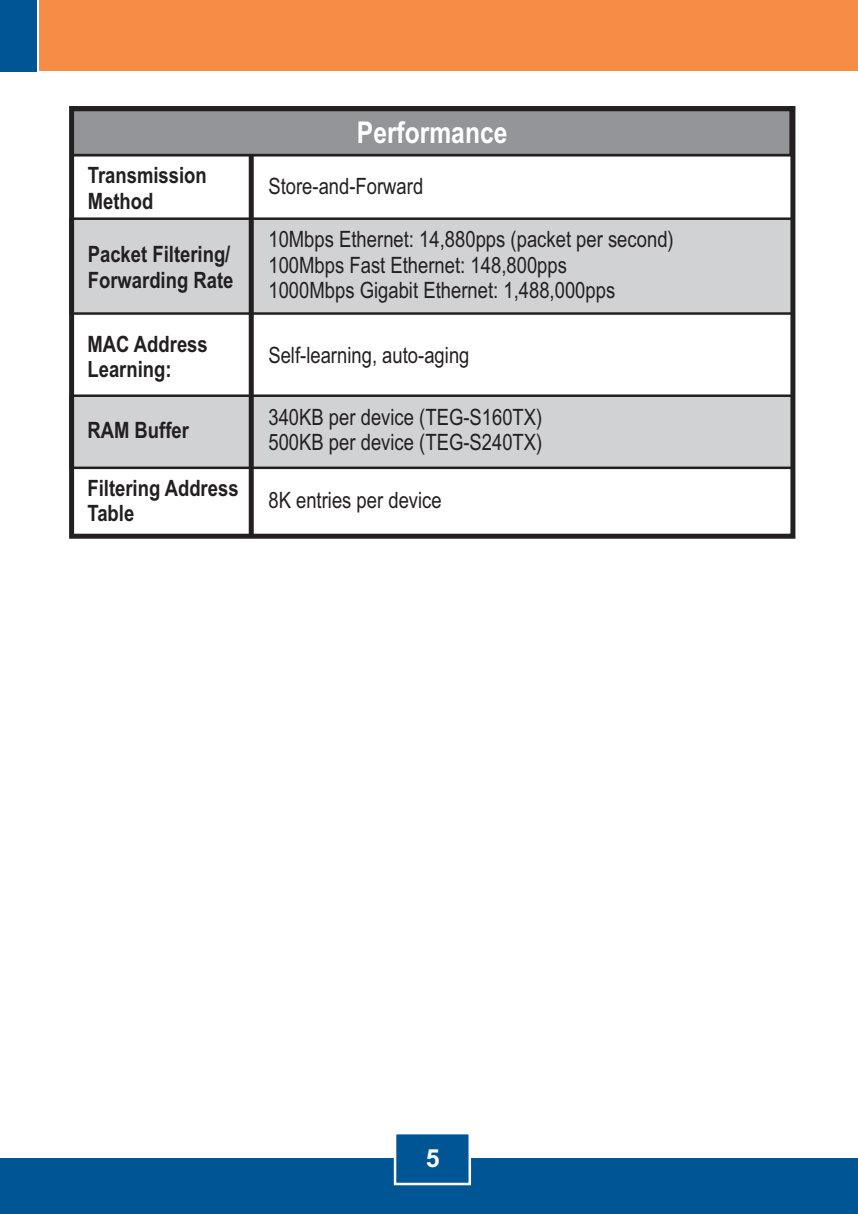
<style>
.page{position:relative;width:858px;height:1214px;background:#fff}
.page>*{position:absolute;margin:0;border:0;box-sizing:border-box;transform-origin:0 0}
.t1{font:700 30px "Arial Narrow";color:#fff}
.t2{font:700 25px "Arial";color:#fff}
.t3{font:22.5px/25.5px "Arial Narrow";color:#231f20}
.t4{font:700 22.5px/25.8px "Arial Narrow";color:#231f20}
</style>
<div class="page">
<svg style="left:75px;top:216px;width:714px;height:100px;fill:#d1d2d4"></svg>
<div style="left:0;top:1158px;width:858px;height:55px;background:#005595"></div>
<div style="left:39px;top:0;width:819px;height:71px;background:#f68c45"></div>
<div style="left:0;top:0;width:36px;height:71px;background:#005595"></div>
<svg style="left:393px;top:1134px;width:79px;height:52px"></svg>
<svg style="left:75px;top:393px;width:714px;height:77px;fill:#d1d2d4"></svg>
<svg style="left:75px;top:112px;width:714px;height:45px"></svg>
<div style="left:249px;top:155px;width:5px;height:380px;background:#231f20"></div>
<div style="left:69px;top:106px;width:726px;height:432px;border:5px solid #231f20"></div>
<h1 class="t1" style="left:357px;top:121px;width:152px">Performance</h1>
<p class="t4" style="left:88px;top:164px;width:120px">Transmission<br>Method</p>
<p class="t3" style="left:268px;top:175px;width:156px">Store-and-Forward</p>
<p class="t4" style="left:88px;top:243px;width:147px">Packet Filtering/<br>Forwarding Rate</p>
<p class="t3" style="left:268px;top:229px;width:407px">10Mbps Ethernet: 14,880pps (packet per second)<br>100Mbps Fast Ethernet: 148,800pps<br>1000Mbps Gigabit Ethernet: 1,488,000pps</p>
<p class="t4" style="left:87px;top:333px;width:122px">MAC Address<br>Learning:</p>
<p class="t3" style="left:268px;top:344px;width:203px">Self-learning, auto-aging</p>
<p class="t4" style="left:87px;top:419px;width:103px">RAM Buffer</p>
<p class="t4" style="left:87px;top:477px;width:153px">Filtering Address<br>Table</p>
<p class="t3" style="left:268px;top:406px;width:275px">340KB per device (TEG-S160TX)<br>500KB per device (TEG-S240TX)</p>
<p class="t3" style="left:268px;top:489px;width:175px">8K entries per device</p>
<p class="t2" style="left:426px;top:1148px;width:15px">5</p>
</div>
